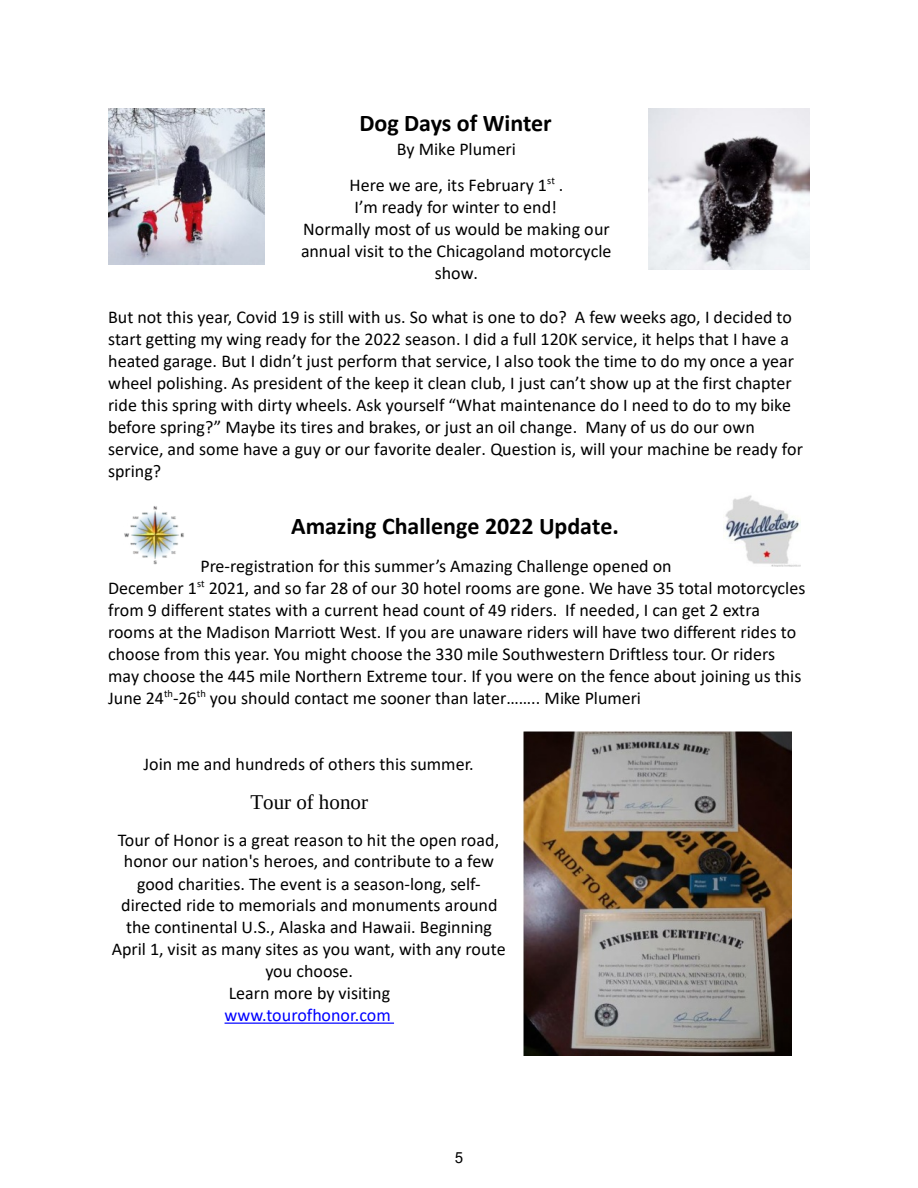
<style>
.page{position:relative;width:918px;height:1188px;background:#fff}
.page>*{position:absolute;margin:0;border:0;box-sizing:border-box;transform-origin:0 0}
.t1{font:700 24px "Calibri";color:#000}
.t2{font:21px "Liberation Serif";color:#000}
.t3{font:18px/22px "Calibri";color:#000;text-align:center}
.t4{font:18px "Calibri";color:#00f}
.t5{font:15px "Arial Nova";color:#000}
</style>
<div class="page">
<hr style="left:225px;top:1023px;width:169px;height:1px;background:#00f">
<img style="left:108px;top:108px;width:156px;height:156px">
<img style="left:648px;top:108px;width:162px;height:162px">
<img style="left:124px;top:506px;width:60px;height:59px">
<img style="left:725px;top:495px;width:76px;height:72px">
<img style="left:524px;top:731px;width:268px;height:324px">
<h1 class="t1" style="left:360px;top:113px;width:194px">Dog Days of Winter</h1>
<p class="t3" style="left:350px;top:132px;width:215px;line-height:36.6px">By Mike Plumeri<br>Here we are, its February 1<sup>st</sup> .</p>
<p class="t3" style="left:301px;top:198px;width:312px">I’m ready for winter to end!<br>Normally most of us would be making our annual visit to the Chicagoland motorcycle show.</p>
<p class="t3" style="left:108px;top:308px;width:696px;text-align:left">But not this year, Covid 19 is still with us. So what is one to do? A few weeks ago, I decided to start getting my wing ready for the 2022 season. I did a full 120K service, it helps that I have a heated garage. But I didn’t just perform that service, I also took the time to do my once a year wheel polishing. As president of the keep it clean club, I just can’t show up at the first chapter ride this spring with dirty wheels. Ask yourself “What maintenance do I need to do to my bike before spring?” Maybe its tires and brakes, or just an oil change. Many of us do our own service, and some have a guy or our favorite dealer. Question is, will your machine be ready for spring?</p>
<h1 class="t1" style="left:291px;top:516px;width:329px">Amazing Challenge 2022 Update.</h1>
<p class="t3" style="left:108px;top:557px;width:699px;text-align:left;text-indent:92px">Pre-registration for this summer’s Amazing Challenge opened on<br>December 1<sup>st</sup> 2021, and so far 28 of our 30 hotel rooms are gone. We have 35 total motorcycles from 9 different states with a current head count of 49 riders. If needed, I can get 2 extra rooms at the Madison Marriott West. If you are unaware riders will have two different rides to choose from this year. You might choose the 330 mile Southwestern Driftless tour. Or riders may choose the 445 mile Northern Extreme tour. If you were on the fence about joining us this June 24<sup>th</sup>-26<sup>th</sup> you should contact me sooner than later…….. Mike Plumeri</p>
<p class="t3" style="left:143px;top:755px;width:332px">Join me and hundreds of others this summer.</p>
<p class="t2" style="left:250px;top:794px;width:119px">Tour of honor</p>
<p class="t3" style="left:112px;top:830px;width:395px">Tour of Honor is a great reason to hit the open road, honor our nation's heroes, and contribute to a few good charities. The event is a season-long, self&shy;directed ride to memorials and monuments around the continental U.S., Alaska and Hawaii. Beginning April 1, visit as many sites as you want, with any route you choose.<br>Learn more by visiting</p>
<p class="t4" style="left:225px;top:1008px;width:168px">www.tourofhonor.com</p>
<p class="t5" style="left:455px;top:1152px;width:10px">5</p>
</div>
